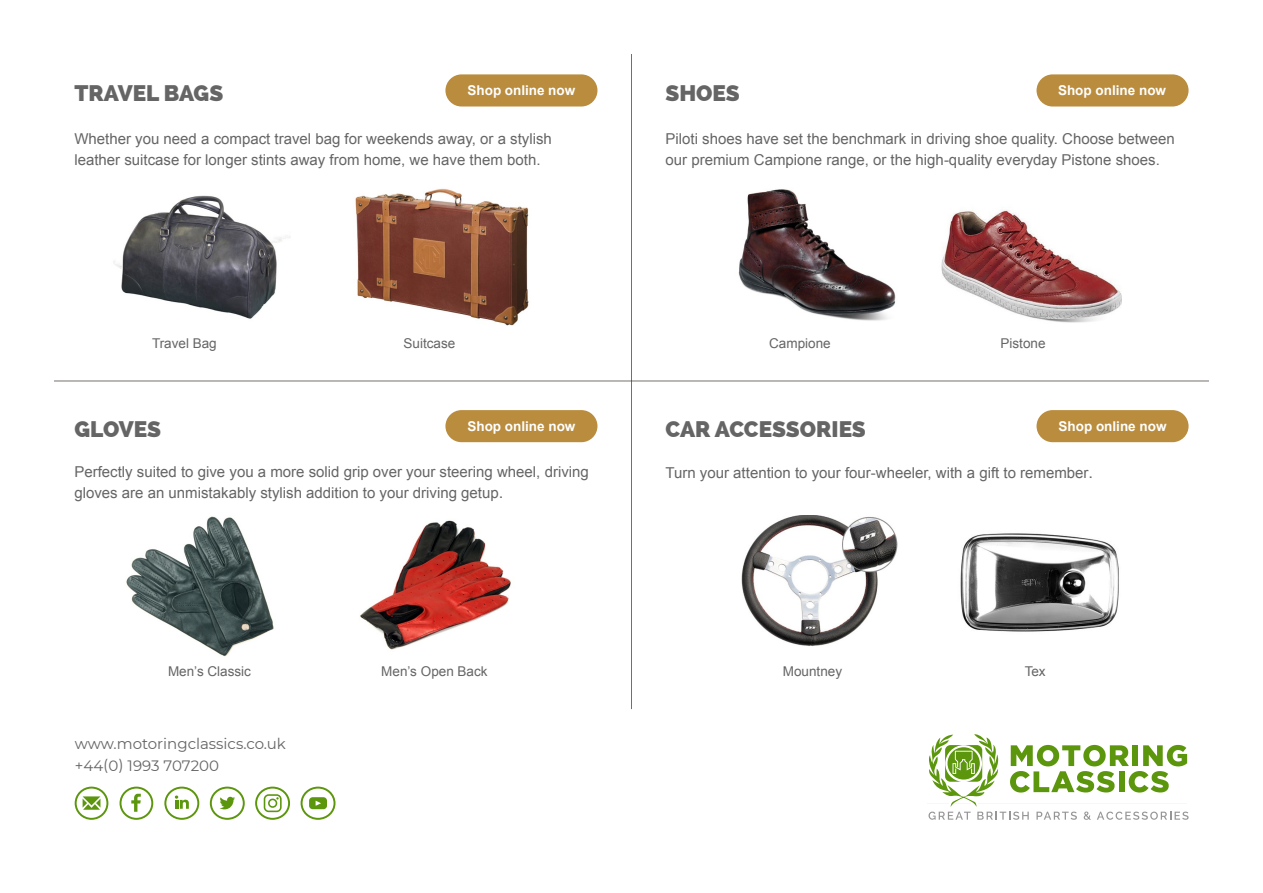
<style>
.page{position:relative;width:1263px;height:893px;background:#fff}
.page>*{position:absolute;margin:0;border:0;box-sizing:border-box;transform-origin:0 0}
.t1{font:800 22.5px "Raleway";color:#656565}
.t2{font:15px/21px "Arial";color:#656565}
.t3{font:15px/22.5px "Montserrat";color:#656565}
.t4{font:13.5px "Arial";color:#656565}
.t5{font:700 13.5px "Arial";color:#fff}
.s1{font-size:16.5px}
</style>
<div class="page">
<div style="left:164px;top:787px;width:35px;height:33px;border:2px solid #5c960d;border-radius:50%"></div>
<svg style="left:175px;top:795px;width:14px;height:14px"></svg>
<div style="left:120px;top:787px;width:33px;height:33px;border:2px solid #5c960d;border-radius:50%"></div>
<svg style="left:131px;top:794px;width:10px;height:18px"></svg>
<div style="left:210px;top:787px;width:35px;height:33px;border:2px solid #5c960d;border-radius:50%"></div>
<svg style="left:219px;top:797px;width:16px;height:12px"></svg>
<div style="left:75px;top:787px;width:33px;height:33px;border:2px solid #5c960d;border-radius:50%"></div>
<svg style="left:83px;top:796px;width:17px;height:14px"></svg>
<div style="left:255px;top:787px;width:35px;height:33px;border:2px solid #5c960d;border-radius:50%"></div>
<svg style="left:264px;top:794px;width:18px;height:18px"></svg>
<hr style="left:631px;top:54px;width:1px;height:655px;background:#3a302b">
<hr style="left:54px;top:381px;width:1155px;height:1px;background:#3a302b">
<img style="left:741px;top:515px;width:157px;height:131px">
<img style="left:960px;top:533px;width:159px;height:99px">
<img style="left:738px;top:189px;width:158px;height:132px">
<img style="left:941px;top:210px;width:180px;height:113px">
<img style="left:113px;top:195px;width:177px;height:124px">
<img style="left:355px;top:188px;width:174px;height:137px">
<img style="left:126px;top:516px;width:148px;height:141px">
<img style="left:360px;top:520px;width:151px;height:130px">
<div style="left:445px;top:74px;width:152px;height:32px;background:#ba8c3d;border-radius:16px"></div>
<div style="left:1036px;top:74px;width:152px;height:32px;background:#ba8c3d;border-radius:16px"></div>
<div style="left:445px;top:410px;width:152px;height:32px;background:#ba8c3d;border-radius:16px"></div>
<div style="left:1036px;top:410px;width:152px;height:32px;background:#ba8c3d;border-radius:16px"></div>
<svg style="left:928px;top:734px;width:260px;height:86px"></svg>
<hr style="left:978px;top:803px;width:209px;height:1px;background:#f7f7f7">
<div style="left:301px;top:787px;width:34px;height:33px;border:2px solid #5c960d;border-radius:50%"></div>
<svg style="left:309px;top:797px;width:18px;height:12px"></svg>
<p class="t5" style="left:468px;top:81px;width:109px">Shop online now</p>
<p class="t5" style="left:1058px;top:81px;width:110px">Shop online now</p>
<h1 class="t1" style="left:74px;top:80px;width:150px">TRAVEL BAGS</h1>
<p class="t2" style="left:74px;top:128px;width:479px">Whether you need a compact travel bag for weekends away, or a stylish leather suitcase for longer stints away from home, we have them both.</p>
<h1 class="t1" style="left:665px;top:80px;width:76px">SHOES</h1>
<p class="t2" style="left:665px;top:128px;width:511px">Piloti shoes have set the benchmark in driving shoe quality. Choose between our premium Campione range, or the high-quality everyday Pistone shoes.</p>
<p class="t4" style="left:152px;top:334px;width:66px">Travel Bag</p>
<p class="t4" style="left:404px;top:334px;width:53px">Suitcase</p>
<p class="t4" style="left:769px;top:334px;width:63px">Campione</p>
<p class="t4" style="left:1000px;top:334px;width:47px">Pistone</p>
<h1 class="t1" style="left:74px;top:416px;width:88px">GLOVES</h1>
<p class="t2" style="left:74px;top:461px;width:516px">Perfectly suited to give you a more solid grip over your steering wheel, driving gloves are an unmistakably stylish addition to your driving getup<span class="s1">.</span></p>
<h1 class="t1" style="left:665px;top:416px;width:202px">CAR ACCESSORIES</h1>
<p class="t2" style="left:665px;top:462px;width:429px">Turn your attention to your four-wheeler, with a gift to remember<span class="s1">.</span></p>
<p class="t5" style="left:467px;top:417px;width:110px">Shop online now</p>
<p class="t5" style="left:1058px;top:417px;width:110px">Shop online now</p>
<p class="t4" style="left:168px;top:663px;width:85px">Men’s Classic</p>
<p class="t4" style="left:381px;top:663px;width:108px">Men’s Open Back</p>
<p class="t4" style="left:783px;top:663px;width:61px">Mountney</p>
<p class="t4" style="left:1025px;top:663px;width:23px">Tex</p>
<p class="t3" style="left:75px;top:732px;width:213px">www.motoringclassics.co.uk +44(0) 1993 707200</p>
</div>
